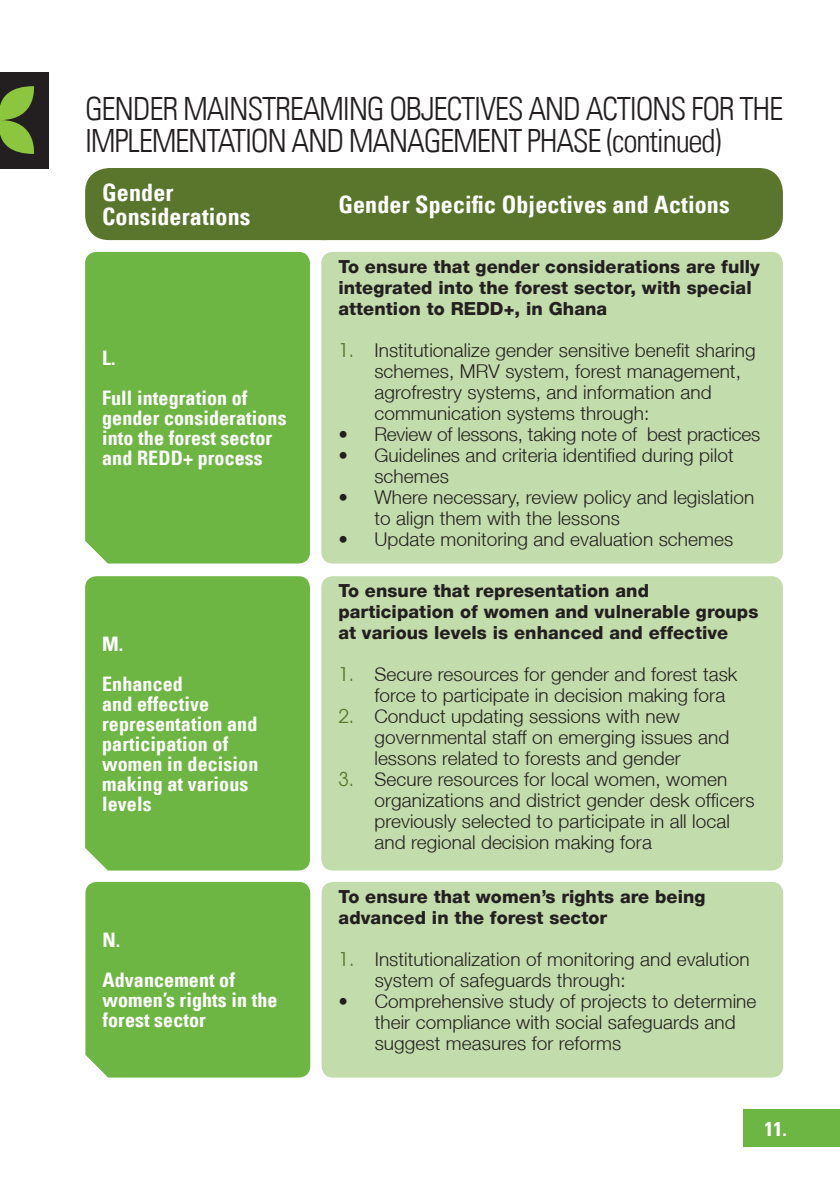
<style>
.page{position:relative;width:840px;height:1191px;background:#fff}
.page>*{position:absolute;margin:0;border:0;box-sizing:border-box;transform-origin:0 0}
.t1{font:300 condensed 32px/32px "Univers LT";letter-spacing:-.04em;color:#231f20}
.t2{font:700 condensed 24px/24px "Univers LT";letter-spacing:.005em;color:#fff}
.t3{font:700 condensed 20px/20px "Univers LT";letter-spacing:.005em;color:#fff}
.t4{font:300 19px/21px "Helvetica Neue LT";letter-spacing:.005em;color:#231f20}
.t5{font:800 18px/21px "Helvetica Neue LT";letter-spacing:.005em;color:#231f20}
.s1{font-family:"Avant Garde";font-weight:400;color:#59762c}
</style>
<div class="page">
<div style="left:0;top:72px;width:48px;height:96px;background:#231f20"></div>
<svg style="left:0;top:86px;width:34px;height:68px"></svg>
<div style="left:743px;top:1109px;width:96px;height:38px;background:#6eb644"></div>
<div style="left:85px;top:252px;width:225px;height:311px;background:#6eb644"></div>
<div style="left:85px;top:576px;width:225px;height:294px;background:#6eb644"></div>
<div style="left:85px;top:882px;width:225px;height:195px;background:#6eb644"></div>
<div style="left:321px;top:252px;width:461px;height:311px;background:#c3dcac;border-radius:11px"></div>
<div style="left:321px;top:576px;width:461px;height:294px;background:#c3dcac;border-radius:11px"></div>
<div style="left:321px;top:882px;width:461px;height:195px;background:#c3dcac;border-radius:11px"></div>
<div style="left:85px;top:168px;width:697px;height:72px;background:#59762c"></div>
<h1 class="t1" style="left:85px;top:92px;width:699px">GENDER MAINSTREAMING OBJECTIVES AND ACTIONS FOR THE<br>IMPLEMENTATION AND MANAGEMENT PHASE (continued)</h1>
<p class="t2" style="left:102px;top:180px;width:150px">Gender<br>Considerations</p>
<p class="t2" style="left:338px;top:192px;width:392px">Gender Specific Objectives and Actions</p>
<p class="t3" style="left:102px;top:338px;width:147px;line-height:40px">L.<br>Full integration of</p>
<p class="t3" style="left:102px;top:408px;width:186px">gender considerations into the forest sector and REDD+ process</p>
<p class="t3" style="left:102px;top:623px;width:82px;line-height:40px">M.<br>Enhanced</p>
<p class="t3" style="left:102px;top:693px;width:158px">and effective representation and participation of women in decision making at various levels</p>
<p class="t3" style="left:102px;top:919px;width:134px;line-height:40px">N.<br>Advancement of</p>
<p class="t3" style="left:102px;top:989px;width:176px">women’s rights in the forest sector</p>
<p class="t5" style="left:338px;top:256px;width:423px">To ensure that gender considerations are fully integrated into the forest sector, with special attention to REDD+, in Ghana</p>
<p class="t4" style="left:374px;top:339px;width:382px;text-indent:-36px"><span class="s1">1.</span> Institutionalize gender sensitive benefit sharing schemes, MRV system, forest management, agrofrestry systems, and information and communication systems through:</p>
<p class="t4" style="left:338px;top:423px;width:423px">• Review of lessons, taking note of best practices</p>
<p class="t4" style="left:374px;top:444px;width:360px;text-indent:-36px">• Guidelines and criteria identified during pilot schemes</p>
<p class="t4" style="left:374px;top:486px;width:381px;text-indent:-36px">• Where necessary, review policy and legislation to align them with the lessons</p>
<p class="t4" style="left:338px;top:528px;width:396px">• Update monitoring and evaluation schemes</p>
<p class="t5" style="left:338px;top:580px;width:421px">To ensure that representation and participation of women and vulnerable groups at various levels is enhanced and effective</p>
<p class="t4" style="left:374px;top:663px;width:364px;text-indent:-36px"><span class="s1">1.</span> Secure resources for gender and forest task force to participate in decision making fora</p>
<p class="t4" style="left:374px;top:705px;width:356px;text-indent:-36px"><span class="s1">2.</span> Conduct updating sessions with new governmental staff on emerging issues and lessons related to forests and gender</p>
<p class="t4" style="left:374px;top:768px;width:381px;text-indent:-36px"><span class="s1">3.</span> Secure resources for local women, women organizations and district gender desk officers previously selected to participate in all local and regional decision making fora</p>
<p class="t5" style="left:338px;top:886px;width:368px">To ensure that women’s rights are being advanced in the forest sector</p>
<p class="t4" style="left:374px;top:948px;width:376px;text-indent:-36px"><span class="s1">1.</span> Institutionalization of monitoring and evalution system of safeguards through:</p>
<p class="t4" style="left:374px;top:990px;width:383px;text-indent:-36px">• Comprehensive study of projects to determine their compliance with social safeguards and suggest measures for reforms</p>
<p class="t3" style="left:764px;top:1119px;width:24px">11.</p>
</div>
